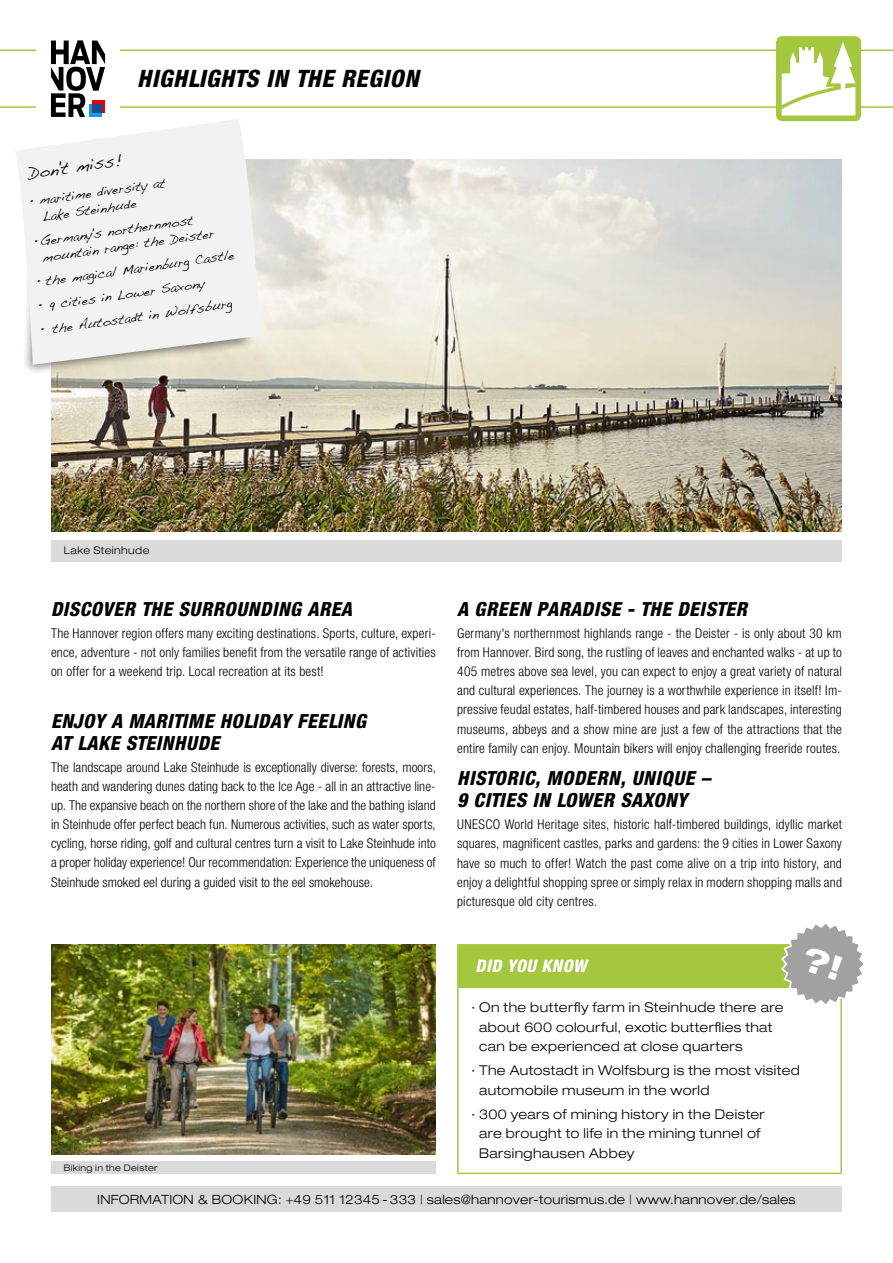
<style>
.page{position:relative;width:893px;height:1263px;background:#fff}
.page>*{position:absolute;margin:0;border:0;box-sizing:border-box;transform-origin:0 0}
.t1{font:italic 800 condensed 24px "Helvetica Neue LT Std";letter-spacing:.03em;color:#000}
.t2{font:italic 800 condensed 19.5px/22.2px "Helvetica Neue LT Std";letter-spacing:.03em;color:#000}
.t3{font:italic 800 condensed 17.25px "Helvetica Neue LT Std";color:#fff}
.t4{font:16.5px "Handwriting Dakota";color:#000}
.t5{font:300 condensed 13.5px/19.2px "Helvetica Neue LT Std";letter-spacing:.015em;color:#000;text-align:justify}
.t6{font:300 expanded 13.5px/19.5px "Helvetica Neue LT Std";letter-spacing:.03em;color:#000}
.t7{font:12.75px/16.5px "Handwriting Dakota";color:#000}
.t8{font:300 expanded 12.75px "Helvetica Neue LT Std";letter-spacing:.02em;color:#000}
.t9{font:300 expanded 10.5px "Helvetica Neue LT Std";letter-spacing:.04em;color:#000}
.t10{font:300 expanded 9px "Helvetica Neue LT Std";letter-spacing:.045em;color:#000}
</style>
<div class="page">
<hr style="left:0;top:106px;width:893px;height:2px;background:#a4c73e">
<hr style="left:0;top:50px;width:893px;height:1px;background:#a4c73e">
<div style="left:36px;top:40px;width:84px;height:77px;background:#fff"></div>
<svg style="left:51px;top:40px;width:54px;height:77px"></svg>
<div style="left:51px;top:1161px;width:385px;height:13px;background:#dadada"></div>
<img style="left:51px;top:944px;width:385px;height:210px">
<div style="left:776px;top:36px;width:85px;height:85px;background:#a4c73e;border-radius:6px"></div>
<svg style="left:782px;top:42px;width:73px;height:74px"></svg>
<img style="left:51px;top:159px;width:791px;height:372px">
<div style="left:51px;top:540px;width:791px;height:21px;background:#dadada"></div>
<div style="left:51px;top:1186px;width:791px;height:26px;background:#dadada"></div>
<div style="left:20px;top:144px;width:235px;height:231px;background:#000;opacity:.5"></div>
<svg style="left:16px;top:119px;width:245px;height:246px;fill:#f2f2f2"></svg>
<div style="left:458px;top:945px;width:383px;height:42px;background:#a4c73e"></div>
<hr style="left:457px;top:945px;width:2px;height:41px;background:#a4c73e">
<hr style="left:457px;top:944px;width:385px;height:1px;background:#a4c73e">
<hr style="left:457px;top:988px;width:2px;height:184px;background:#a4c73e">
<hr style="left:457px;top:986px;width:385px;height:2px;background:#a4c73e">
<hr style="left:840px;top:988px;width:2px;height:184px;background:#a4c73e">
<hr style="left:457px;top:1172px;width:385px;height:2px;background:#a4c73e">
<svg style="left:780px;top:924px;width:83px;height:84px"></svg>
<h1 class="t1" style="left:137px;top:64px;width:283px">HIGHLIGHTS IN THE REGION</h1>
<p class="t4" style="left:27px;top:163px;width:96px;rotate:-8deg">Don't miss!</p>
<p class="t7" style="left:39px;top:192px;width:128px;text-indent:-10px;rotate:-8deg">• maritime diversity at<br>Lake Steinhude</p>
<p class="t7" style="left:39px;top:233px;width:175px;text-indent:-5px;rotate:-8deg">• Germany's northernmost mountain range: the Deister</p>
<p class="t7" style="left:36px;top:274px;width:200px;rotate:-8deg">• the magical Marienburg Castle</p>
<p class="t7" style="left:38px;top:298px;width:168px;rotate:-8deg">• 9 cities in Lower Saxony</p>
<p class="t7" style="left:40px;top:322px;width:194px;rotate:-8deg">• the Autostadt in Wolfsburg</p>
<p class="t9" style="left:64px;top:544px;width:87px">Lake Steinhude</p>
<h2 class="t2" style="left:51px;top:598px;width:302px">DISCOVER THE SURROUNDING AREA</h2>
<p class="t5" style="left:51px;top:623px;width:386px">The Hannover region offers many exciting destinations. Sports, culture, experi&shy;ence, adventure - not only families benefit from the versatile range of activities on offer for a weekend trip. Local recreation at its best!</p>
<h2 class="t2" style="left:51px;top:709px;width:316px">ENJOY A MARITIME HOLIDAY FEELING<br>AT LAKE STEINHUDE</h2>
<p class="t5" style="left:51px;top:757px;width:386px">The landscape around Lake Steinhude is exceptionally diverse: forests, moors, heath and wandering dunes dating back to the Ice Age - all in an attractive line&shy;up. The expansive beach on the northern shore of the lake and the bathing island in Steinhude offer perfect beach fun. Numerous activities, such as water sports, cycling, horse riding, golf and cultural centres turn a visit to Lake Steinhude into a proper holiday experience! Our recommendation: Experience the uniqueness of Steinhude smoked eel during a guided visit to the eel smokehouse.</p>
<p class="t10" style="left:64px;top:1162px;width:95px">Biking in the Deister</p>
<h2 class="t2" style="left:457px;top:598px;width:291px">A GREEN PARADISE - THE DEISTER</h2>
<p class="t5" style="left:457px;top:623px;width:386px">Germany's northernmost highlands range - the Deister - is only about 30 km from Hannover. Bird song, the rustling of leaves and enchanted walks - at up to 405 metres above sea level, you can expect to enjoy a great variety of natural and cultural experiences. The journey is a worthwhile experience in itself! Im&shy;pressive feudal estates, half-timbered houses and park landscapes, interesting museums, abbeys and a show mine are just a few of the attractions that the entire family can enjoy. Mountain bikers will enjoy challenging freeride routes.</p>
<h2 class="t2" style="left:457px;top:767px;width:255px">HISTORIC, MODERN, UNIQUE –<br>9 CITIES IN LOWER SAXONY</h2>
<p class="t5" style="left:457px;top:815px;width:386px">UNESCO World Heritage sites, historic half-timbered buildings, idyllic market squares, magnificent castles, parks and gardens: the 9 cities in Lower Saxony have so much to offer! Watch the past come alive on a trip into history, and enjoy a delightful shopping spree or simply relax in modern shopping malls and picturesque old city centres.</p>
<p class="t3" style="left:476px;top:955px;width:42px">DID YOU</p>
<p class="t3" style="left:542px;top:955px;width:13px">KNOW</p>
<p class="t6" style="left:479px;top:998px;width:306px;text-indent:-8px">· On the butterfly farm in Steinhude there are about 600 colourful, exotic butterflies that can be experienced at close quarters</p>
<p class="t6" style="left:479px;top:1061px;width:322px;text-indent:-8px">· The Autostadt in Wolfsburg is the most visited automobile museum in the world</p>
<p class="t6" style="left:479px;top:1104px;width:287px;text-indent:-8px">· 300 years of mining history in the Deister are brought to life in the mining tunnel of<br>Barsinghausen Abbey</p>
<p class="t8" style="left:97px;top:1191px;width:700px">Information &amp; BOOKING: +49 511 12345-333 | sales@hannover-tourismus.de | www.hannover.de/sales</p>
</div>
